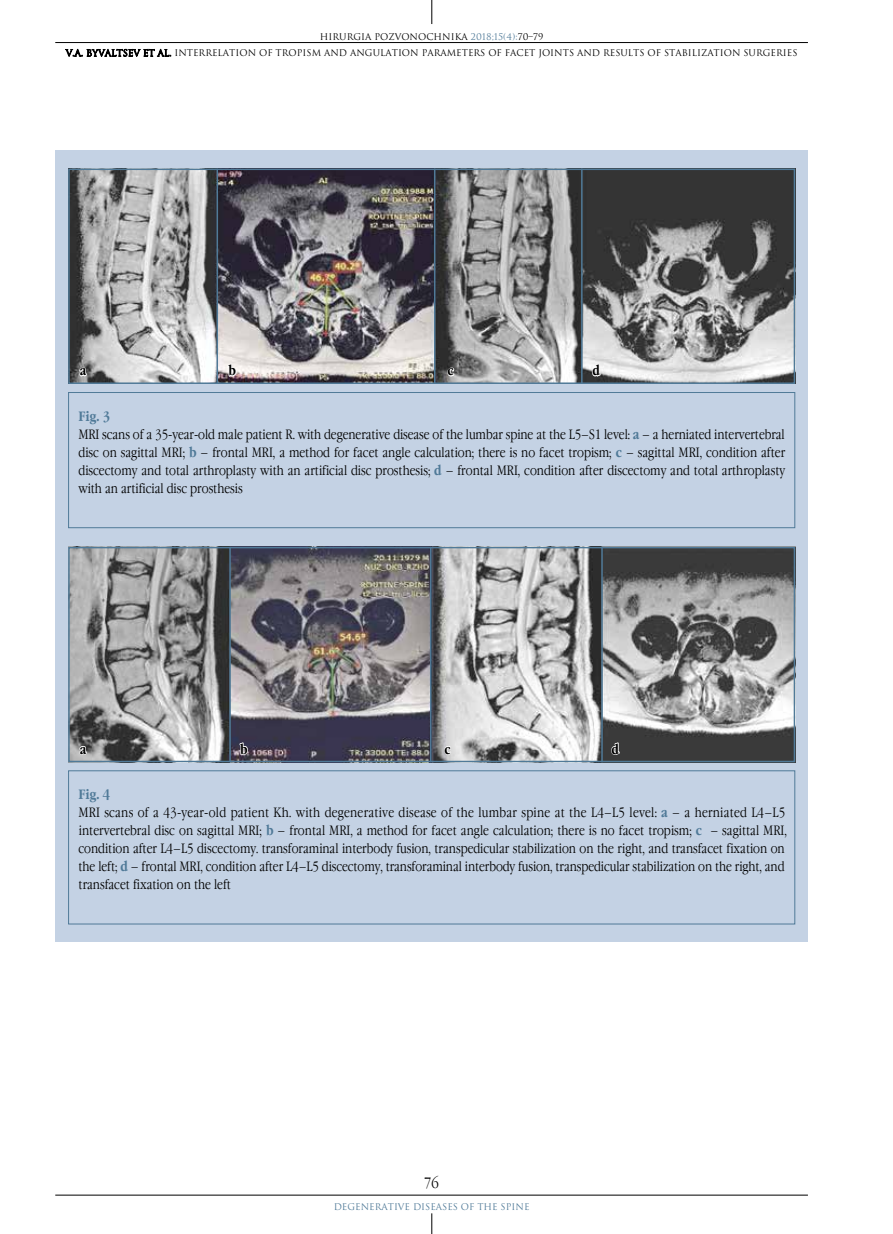
<style>
.page{position:relative;width:893px;height:1234px;background:#fff}
.page>*{position:absolute;margin:0;border:0;box-sizing:border-box;transform-origin:0 0}
.t1{font:300 15px "Garamond Narrow C";color:#000}
.t2{font:300 13.5px/18px "Garamond Narrow C";color:#000}
.t3{font:700 13.5px "Garamond Narrow C";color:#000}
.t4{font:9px "Romul";color:#000}
.t5{font:9px "Romul";color:#507a98}
.s1{color:#507a98}
.s2{font-weight:700;color:#507a98}
</style>
<div class="page">
<hr style="left:55px;top:42px;width:753px;height:1px;background:#000">
<svg style="left:432px;top:0;width:1px;height:24px"></svg>
<hr style="left:55px;top:1194px;width:753px;height:1px;background:#000">
<svg style="left:432px;top:1213px;width:1px;height:20px"></svg>
<svg style="left:65px;top:48px;width:106px;height:9px"></svg>
<div style="left:55px;top:150px;width:753px;height:792px;background:#c4d2e4"></div>
<div style="left:68px;top:392px;width:727px;height:136px;border:1px solid #507a98"></div>
<div style="left:68px;top:770px;width:727px;height:154px;border:1px solid #507a98"></div>
<img style="left:71px;top:171px;width:721px;height:210px">
<div style="left:68px;top:168px;width:727px;height:216px;border:2px solid #507a98"></div>
<img style="left:71px;top:549px;width:721px;height:210px">
<div style="left:68px;top:546px;width:727px;height:216px;border:2px solid #507a98"></div>
<svg style="left:78px;top:362px;width:10px;height:15px"></svg>
<svg style="left:78px;top:740px;width:10px;height:15px"></svg>
<svg style="left:227px;top:363px;width:10px;height:21px"></svg>
<svg style="left:239px;top:741px;width:10px;height:21px"></svg>
<svg style="left:446px;top:366px;width:10px;height:18px"></svg>
<svg style="left:443px;top:744px;width:9px;height:19px"></svg>
<svg style="left:591px;top:363px;width:11px;height:14px"></svg>
<svg style="left:610px;top:741px;width:11px;height:14px"></svg>
<hr style="left:217px;top:168px;width:1px;height:216px;background:#507a98">
<hr style="left:434px;top:168px;width:1px;height:216px;background:#507a98">
<hr style="left:581px;top:168px;width:2px;height:216px;background:#507a98">
<hr style="left:229px;top:546px;width:2px;height:216px;background:#507a98">
<hr style="left:430px;top:546px;width:1px;height:216px;background:#507a98">
<hr style="left:601px;top:546px;width:2px;height:216px;background:#507a98">
<p class="t4" style="left:320px;top:31px;width:225px">HIRURGIA POZVONOCHNIKA <span class="s1">2018;15(4):</span>70–79</p>
<p class="t4" style="left:66px;top:48px;width:733px">V.A. BYVALTSEV ET AL. INTERRELATION OF TROPISM AND ANGULATION PARAMETERS OF FACET JOINTS AND RESULTS OF STABILIZATION SURGERIES</p>
<p class="t3" style="left:80px;top:363px;width:8px">а</p>
<p class="t3" style="left:228px;top:363px;width:9px">b</p>
<p class="t3" style="left:448px;top:363px;width:8px">c</p>
<p class="t3" style="left:592px;top:363px;width:9px">d</p>
<p class="t2" style="left:78px;top:407px;width:708px"><span class="s2">Fig. 3<br></span>MRI scans of a 35-year-old male patient R. with degenerative disease of the lumbar spine at the L5–S1 level: <span class="s2">a</span> – a herniated intervertebral disc on sagittal MRI; <span class="s2">b</span> – frontal MRI, a method for facet angle calculation; there is no facet tropism; <span class="s2">c</span> – sagittal MRI, condition after discectomy and total arthroplasty with an artificial disc prosthesis; <span class="s2">d</span> – frontal MRI, condition after discectomy and total arthroplasty with an artificial disc prosthesis</p>
<p class="t3" style="left:80px;top:741px;width:8px">а</p>
<p class="t3" style="left:240px;top:741px;width:9px">b</p>
<p class="t3" style="left:444px;top:741px;width:8px">c</p>
<p class="t3" style="left:612px;top:741px;width:9px">d</p>
<p class="t2" style="left:78px;top:785px;width:710px"><span class="s2">Fig. 4<br></span>MRI scans of a 43-year-old patient Kh. with degenerative disease of the lumbar spine at the L4–L5 level: <span class="s2">a</span> – a herniated L4–L5 intervertebral disc on sagittal MRI; <span class="s2">b</span> – frontal MRI, a method for facet angle calculation; there is no facet tropism; <span class="s2">c</span> – sagittal MRI, condition after L4–L5 discectomy. transforaminal interbody fusion, transpedicular stabilization on the right, and transfacet fixation on the left; <span class="s2">d</span> – frontal MRI, condition after L4–L5 discectomy, transforaminal interbody fusion, transpedicular stabilization on the right, and transfacet fixation on the left</p>
<p class="t1" style="left:424px;top:1173px;width:16px">76</p>
<p class="t5" style="left:334px;top:1200px;width:197px">DEGENERATIVE DISEASES OF THE SPINE</p>
</div>
